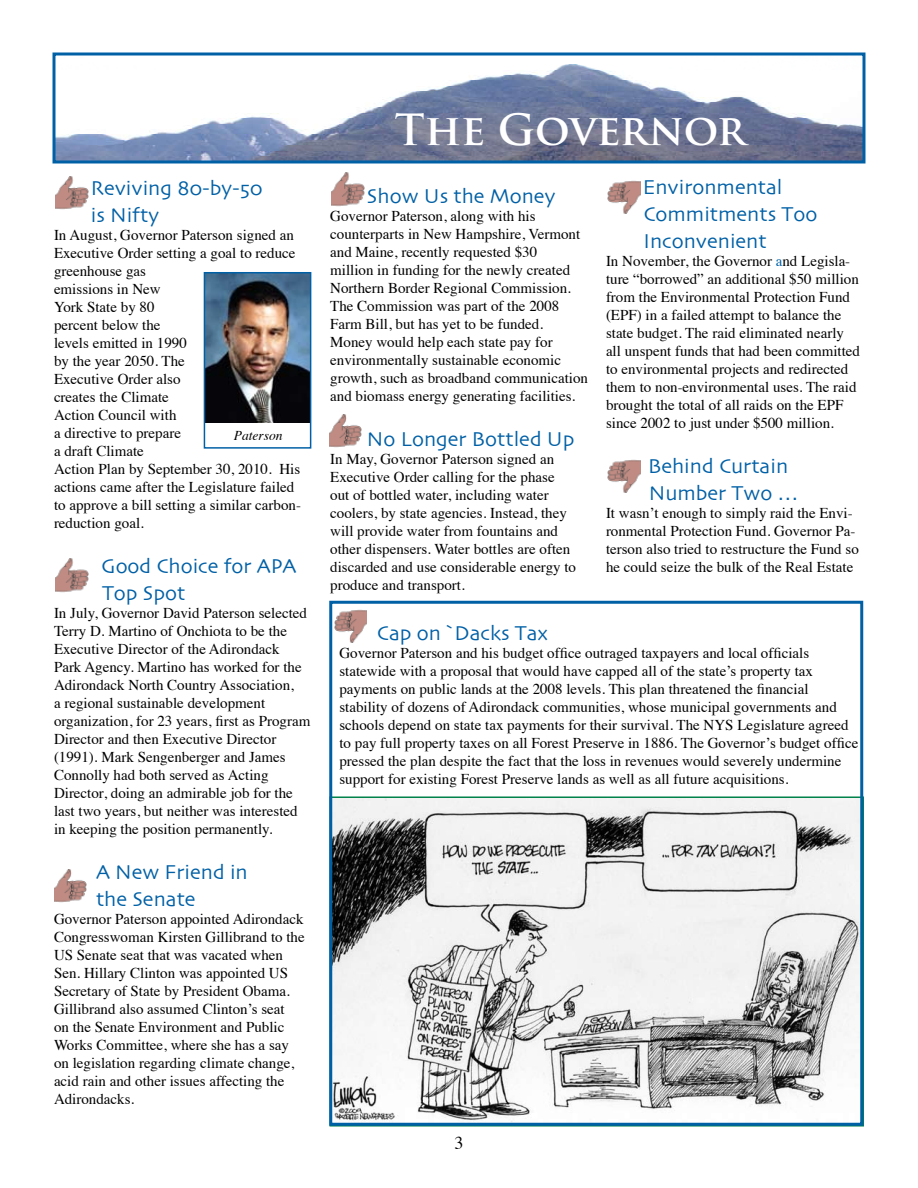
<style>
.page{position:relative;width:918px;height:1188px;background:#fff}
.page>*{position:absolute;margin:0;border:0;box-sizing:border-box;transform-origin:0 0}
.t1{font:700 42px "Trajan Pro";color:#fff}
.t2{font:21px/27px "Skia";color:#0060a6}
.t3{font:18px "Times";color:#000}
.t4{font:15px/18px "Times";color:#000}
.t5{font:italic 13.5px "Times";color:#000}
.s1{color:#0060a6}
</style>
<div class="page">
<img style="left:56px;top:64px;width:806px;height:96px">
<div style="left:52px;top:52px;width:814px;height:112px;border:3px solid #0060a6"></div>
<img style="left:333px;top:799px;width:526px;height:323px">
<img style="left:56px;top:176px;width:33px;height:34px">
<img style="left:54px;top:869px;width:33px;height:34px">
<img style="left:329px;top:414px;width:33px;height:34px">
<img style="left:56px;top:558px;width:33px;height:35px">
<img style="left:332px;top:172px;width:32px;height:35px">
<img style="left:207px;top:275px;width:101px;height:148px">
<div style="left:204px;top:272px;width:107px;height:177px;border:2px solid #0060a6"></div>
<img style="left:334px;top:609px;width:33px;height:34px">
<img style="left:608px;top:180px;width:32px;height:34px">
<div style="left:329px;top:601px;width:534px;height:525px;border:3px solid #0060a6"></div>
<img style="left:608px;top:459px;width:32px;height:34px">
<h2 class="t2" style="left:91px;top:176px;width:174px">Reviving 80-by-50 is Nifty</h2>
<p class="t4" style="left:54px;top:224px;width:249px">In August, Governor Paterson signed an<br>Executive Order setting a goal to reduce greenhouse gas<br>emissions in New<br>York State by 80<br>percent below the<br>levels emitted in 1990<br>by the year 2050. The<br>Executive Order also<br>creates the Climate<br>Action Council with<br>a directive to prepare<br>a draft Climate<br>Action Plan by September 30, 2010. His actions came after the Legislature failed to approve a bill setting a similar carbon&shy;reduction goal.</p>
<h2 class="t2" style="left:101px;top:554px;width:197px">Good Choice for APA<br>Top Spot</h2>
<p class="t4" style="left:54px;top:602px;width:258px">In July, Governor David Paterson selected Terry D. Martino of Onchiota to be the Executive Director of the Adirondack Park Agency. Martino has worked for the Adirondack North Country Association,<br>a regional sustainable development organization, for 23 years, first as Program Director and then Executive Director (1991). Mark Sengenberger and James Connolly had both served as Acting Director, doing an admirable job for the last two years, but neither was interested in keeping the position permanently.</p>
<h2 class="t2" style="left:96px;top:860px;width:153px">A New Friend in the Senate</h2>
<p class="t4" style="left:54px;top:908px;width:252px">Governor Paterson appointed Adirondack Congresswoman Kirsten Gillibrand to the US Senate seat that was vacated when Sen. Hillary Clinton was appointed US Secretary of State by President Obama.<br>Gillibrand also assumed Clinton’s seat<br>on the Senate Environment and Public Works Committee, where she has a say on legislation regarding climate change, acid rain and other issues affecting the Adirondacks.</p>
<p class="t5" style="left:234px;top:424px;width:50px">Paterson</p>
<h1 class="t1" style="left:395px;top:103px;width:353px">The Governor</h1>
<h2 class="t2" style="left:367px;top:184px;width:190px">Show Us the Money</h2>
<p class="t4" style="left:330px;top:206px;width:259px">Governor Paterson, along with his counterparts in New Hampshire, Vermont and Maine, recently requested $30<br>million in funding for the newly created Northern Border Regional Commission.<br>The Commission was part of the 2008<br>Farm Bill, but has yet to be funded.<br>Money would help each state pay for environmentally sustainable economic growth, such as broadband communication and biomass energy generating facilities.</p>
<h2 class="t2" style="left:367px;top:427px;width:209px">No Longer Bottled Up</h2>
<p class="t4" style="left:330px;top:449px;width:247px">In May, Governor Paterson signed an Executive Order calling for the phase out of bottled water, including water coolers, by state agencies. Instead, they will provide water from fountains and other dispensers. Water bottles are often discarded and use considerable energy to produce and transport.</p>
<h2 class="t2" style="left:643px;top:175px;width:176px">Environmental<br>Commitments Too<br>Inconvenient</h2>
<p class="t4" style="left:606px;top:250px;width:256px">In November, the Governor <span class="s1">a</span>nd Legisla&shy;ture “borrowed” an additional $50 million from the Environmental Protection Fund (EPF) in a failed attempt to balance the state budget. The raid eliminated nearly all unspent funds that had been committed to environmental projects and redirected them to non-environmental uses. The raid brought the total of all raids on the EPF since 2002 to just under $500 million.</p>
<h2 class="t2" style="left:648px;top:454px;width:152px">Behind Curtain<br>Number Two …</h2>
<p class="t4" style="left:606px;top:502px;width:254px">It wasn’t enough to simply raid the Envi&shy;ronmental Protection Fund. Governor Pa&shy;terson also tried to restructure the Fund so he could seize the bulk of the Real Estate</p>
<h2 class="t2" style="left:377px;top:620px;width:173px">Cap on `Dacks Tax</h2>
<p class="t4" style="left:339px;top:642px;width:520px">Governor Paterson and his budget office outraged taxpayers and local officials statewide with a proposal that would have capped all of the state’s property tax payments on public lands at the 2008 levels. This plan threatened the financial stability of dozens of Adirondack communities, whose municipal governments and schools depend on state tax payments for their survival. The NYS Legislature agreed to pay full property taxes on all Forest Preserve in 1886. The Governor’s budget office pressed the plan despite the fact that the loss in revenues would severely undermine support for existing Forest Preserve lands as well as all future acquisitions.</p>
<p class="t3" style="left:454px;top:1126px;width:10px">3</p>
</div>
